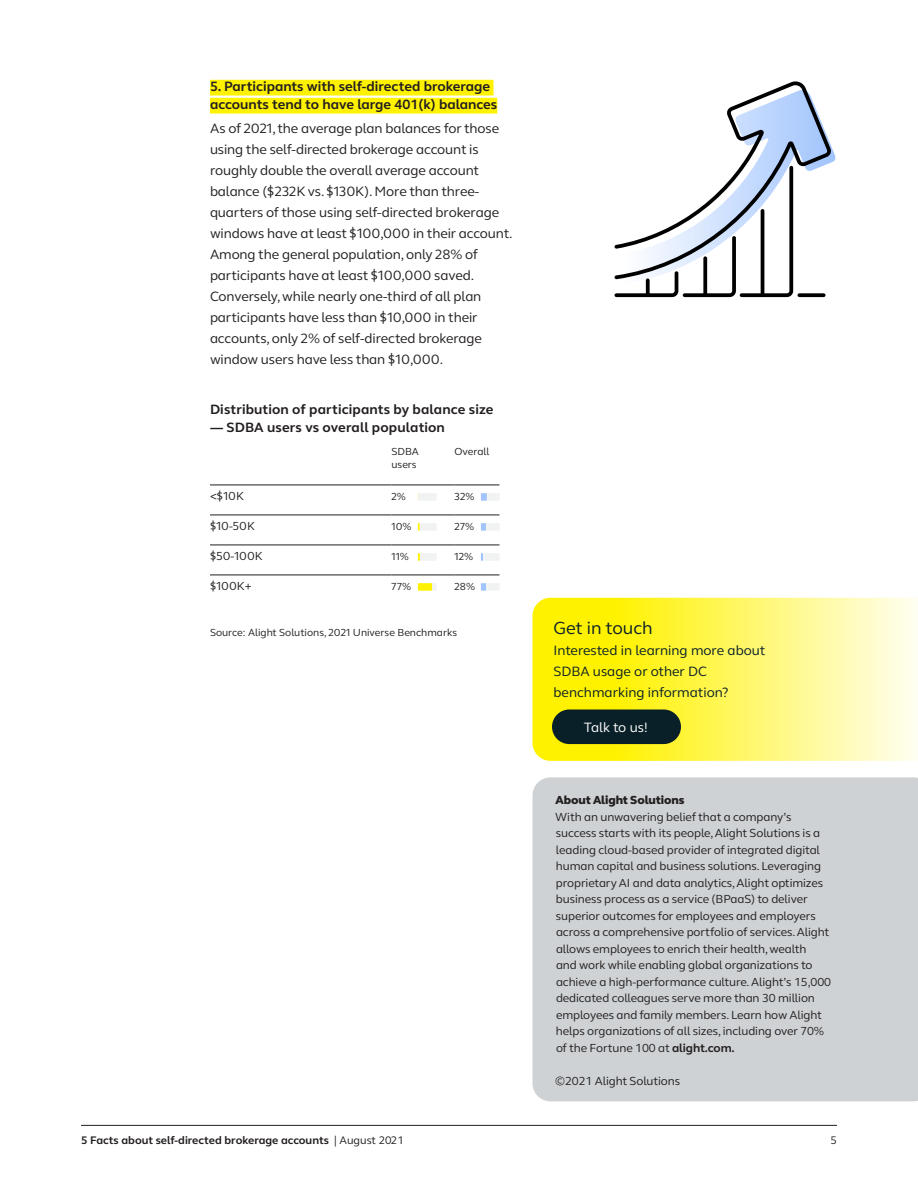
<style>
.page{position:relative;width:918px;height:1188px;background:#fff}
.page>*{position:absolute;margin:0;border:0;box-sizing:border-box;transform-origin:0 0}
.H2___Subhead{font:18px "FS Thrive Elliot";color:#0a2029}
.Body{font:13.8px/21px "FS Thrive Elliot";letter-spacing:-.005em;color:#231f20}
.Subhead_2{font:700 13.8px/18px "FS Thrive Elliot";color:#231f20}
.B2___Body{font:13.8px/21px "FS Thrive Elliot";color:#0a2029}
.C1___Chart_Title{font:700 13.8px "FS Thrive Elliot";letter-spacing:.01em;color:#231f20}
.B2___Body-2{font:13.8px "FS Thrive Elliot";color:#fff}
.Column-text{font:12px/16.5px "FS Thrive Elliot";letter-spacing:-.005em;color:#231f20}
.TABLE___Category{font:12px "FS Thrive Elliot";color:#231f20}
.Column-text-2{font:800 12px "FS Thrive Elliot";letter-spacing:-.005em;color:#231f20}
.t1{font:700 11.25px "FS Thrive Elliot";color:#231f20}
.t2{font:11.25px "FS Thrive Elliot";color:#231f20}
.B5___Footnote{font:10.5px "FS Thrive Elliot";color:#231f20}
.TABLE___data{font:10.5px "FS Thrive Elliot";color:#231f20}
.TABLE___Top_line{font:10.5px/12.8px "FS Thrive Elliot";color:#231f20}
.s1{font-weight:700}
.s2{font-weight:400}
</style>
<div class="page">
<hr style="left:81px;top:1125px;width:756px;height:1px;background:#231f20">
<div style="left:532px;top:777px;width:386px;height:324px;background:#ced2d4"></div>
<svg style="left:532px;top:598px;width:386px;height:163px;background:#fef666"></svg>
<div style="left:552px;top:710px;width:129px;height:34px;background:#0a2029;border-radius:17px"></div>
<div style="left:210px;top:80px;width:284px;height:16px;background:#fff200"></div>
<div style="left:210px;top:98px;width:287px;height:16px;background:#fff200"></div>
<div style="left:418px;top:493px;width:19px;height:8px;background:#f1f2f2"></div>
<svg style="left:418px;top:523px;width:2px;height:8px"></svg>
<div style="left:420px;top:523px;width:17px;height:8px;background:#f1f2f2"></div>
<svg style="left:418px;top:553px;width:2px;height:8px"></svg>
<div style="left:420px;top:553px;width:17px;height:8px;background:#f1f2f2"></div>
<div style="left:418px;top:583px;width:14px;height:8px;background:#fff200"></div>
<div style="left:432px;top:583px;width:5px;height:8px;background:#f1f2f2"></div>
<div style="left:481px;top:493px;width:6px;height:8px;background:#a1c4fd"></div>
<div style="left:487px;top:493px;width:13px;height:8px;background:#f1f2f2"></div>
<div style="left:481px;top:523px;width:5px;height:8px;background:#a1c4fd"></div>
<div style="left:486px;top:523px;width:14px;height:8px;background:#f1f2f2"></div>
<svg style="left:481px;top:553px;width:2px;height:8px"></svg>
<div style="left:483px;top:553px;width:17px;height:8px;background:#f1f2f2"></div>
<div style="left:481px;top:583px;width:5px;height:8px;background:#a1c4fd"></div>
<div style="left:486px;top:583px;width:14px;height:8px;background:#f1f2f2"></div>
<hr style="left:210px;top:485px;width:182px;height:1px;background:#231f20">
<hr style="left:392px;top:485px;width:62px;height:1px;background:#231f20">
<hr style="left:454px;top:485px;width:46px;height:1px;background:#231f20">
<hr style="left:210px;top:515px;width:182px;height:1px;background:#231f20">
<hr style="left:392px;top:515px;width:62px;height:1px;background:#231f20">
<hr style="left:454px;top:515px;width:46px;height:1px;background:#231f20">
<hr style="left:210px;top:545px;width:182px;height:1px;background:#231f20">
<hr style="left:392px;top:545px;width:62px;height:1px;background:#231f20">
<hr style="left:454px;top:545px;width:46px;height:1px;background:#231f20">
<hr style="left:210px;top:575px;width:182px;height:1px;background:#231f20">
<hr style="left:392px;top:575px;width:62px;height:1px;background:#231f20">
<hr style="left:454px;top:575px;width:46px;height:1px;background:#231f20">
<svg style="left:614px;top:81px;width:217px;height:216px"></svg>
<p class="Subhead_2" style="left:210px;top:78px;width:289px">5. Participants with self-directed brokerage accounts tend to have large 401(k) balances</p>
<p class="Body" style="left:210px;top:118px;width:304px">As of 2021, the average plan balances for those using the self-directed brokerage account is roughly double the overall average account balance ($232K vs. $130K). More than three&shy;quarters of those using self-directed brokerage windows have at least $100,000 in their account.<br>Among the general population, only 28% of participants have at least $100,000 saved.<br>Conversely, while nearly one-third of all plan participants have less than $10,000 in their accounts, only 2% of self-directed brokerage window users have less than $10,000.</p>
<p class="C1___Chart_Title" style="left:210px;top:401px;width:285px">Distribution of participants by balance size</p>
<p class="C1___Chart_Title" style="left:210px;top:419px;width:236px">— SDBA users vs overall population</p>
<p class="TABLE___Top_line" style="left:392px;top:446px;width:29px">SDBA users</p>
<p class="TABLE___Top_line" style="left:454px;top:446px;width:36px">Overall</p>
<p class="TABLE___Category" style="left:210px;top:489px;width:36px">&lt;$10K</p>
<p class="TABLE___data" style="left:392px;top:491px;width:16px">2%</p>
<p class="TABLE___data" style="left:454px;top:491px;width:22px">32%</p>
<p class="TABLE___Category" style="left:210px;top:519px;width:46px">$10-50K</p>
<p class="TABLE___data" style="left:392px;top:521px;width:22px">10%</p>
<p class="TABLE___data" style="left:454px;top:521px;width:21px">27%</p>
<p class="TABLE___Category" style="left:210px;top:549px;width:54px">$50-100K</p>
<p class="TABLE___data" style="left:392px;top:551px;width:19px">11%</p>
<p class="TABLE___data" style="left:454px;top:551px;width:20px">12%</p>
<p class="TABLE___Category" style="left:210px;top:579px;width:43px">$100K+</p>
<p class="TABLE___data" style="left:392px;top:581px;width:21px">77%</p>
<p class="TABLE___data" style="left:454px;top:581px;width:22px">28%</p>
<p class="B5___Footnote" style="left:210px;top:626px;width:249px">Source: Alight Solutions, 2021 Universe Benchmarks</p>
<p class="H2___Subhead" style="left:554px;top:617px;width:101px">Get in touch</p>
<p class="B2___Body" style="left:554px;top:640px;width:214px">Interested in learning more about<br>SDBA usage or other DC benchmarking information?</p>
<p class="B2___Body-2" style="left:584px;top:719px;width:65px">Talk to us!</p>
<p class="Column-text-2" style="left:556px;top:792px;width:130px">About Alight Solutions</p>
<p class="Column-text" style="left:555px;top:808px;width:277px">With an unwavering belief that a company’s success starts with its people, Alight Solutions is a leading cloud-based provider of integrated digital human capital and business solutions. Leveraging proprietary AI and data analytics, Alight optimizes business process as a service (BPaaS) to deliver superior outcomes for employees and employers across a comprehensive portfolio of services. Alight allows employees to enrich their health, wealth<br>and work while enabling global organizations to achieve a high-performance culture. Alight’s 15,000 dedicated colleagues serve more than 30 million employees and family members. Learn how Alight helps organizations of all sizes, including over 70% of the Fortune 100 at <span class="s1">alight.com.</span></p>
<p class="Column-text" style="left:555px;top:1072px;width:126px">©2021 Alight Solutions</p>
<p class="t1" style="left:81px;top:1134px;width:324px">5 Facts about self-directed brokerage accounts <span class="s2">| August 2021</span></p>
<p class="t2" style="left:831px;top:1134px;width:8px">5</p>
</div>
